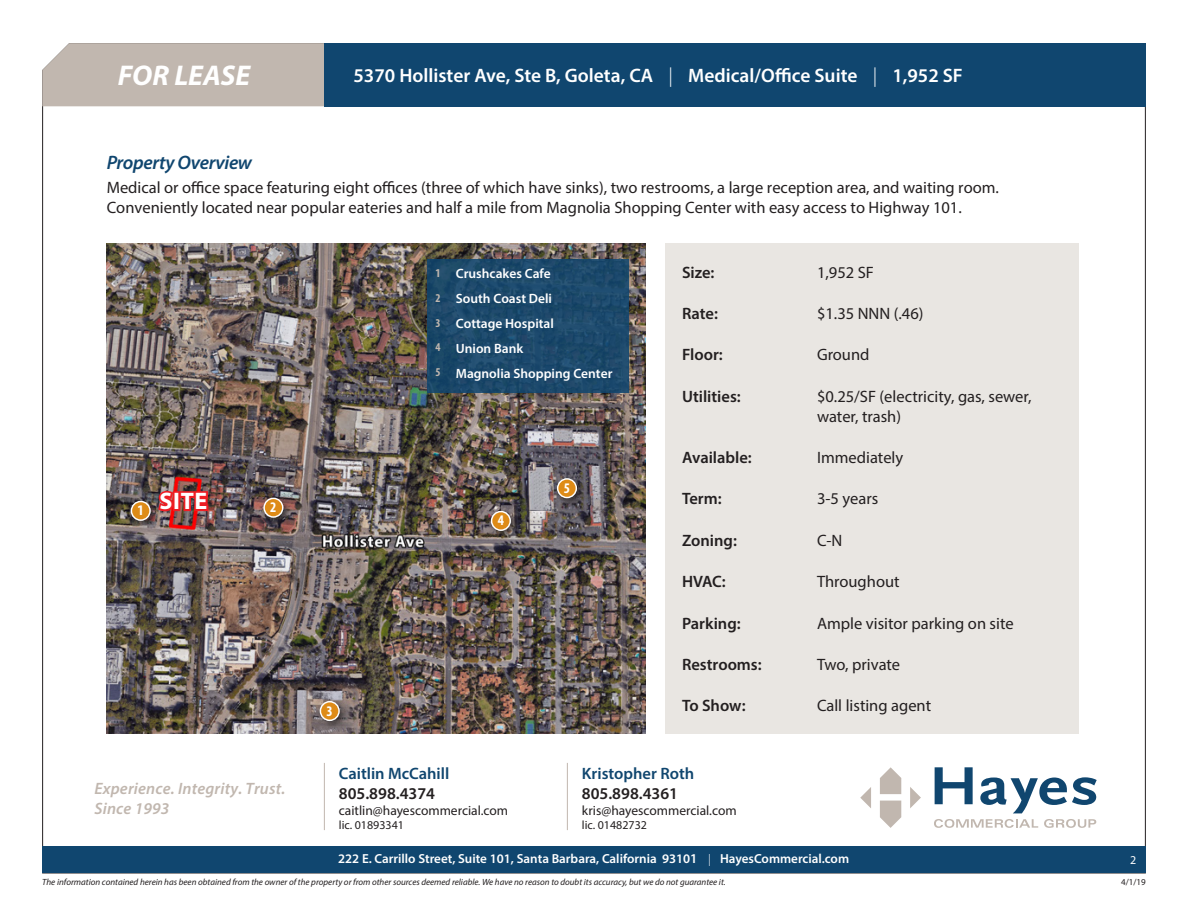
<style>
.page{position:relative;width:1188px;height:918px;background:#fff}
.page>*{position:absolute;margin:0;border:0;box-sizing:border-box;transform-origin:0 0}
.t1{font:italic 700 28.65px "Myriad Pro";color:#fff}
.t2{font:700 24px "Myriad Pro";color:#fff}
.t3{font:600 19.5px "Myriad Pro";color:#fff}
.t4{font:italic 600 19.5px "Myriad Pro";letter-spacing:-.02em;color:#10466f}
._11_Body_11{font:16.5px/19.8px "Myriad Pro";color:#231f20}
._11_Property_Info_11{font:16.5px/19.8px "Myriad Pro";color:#231f20}
._11_Property_Info_11-2{font:600 16.5px "Myriad Pro";color:#231f20}
.t5{font:italic 600 16.5px/19.8px "Myriad Pro";letter-spacing:.01em;color:#c1b7af}
.t6{font:600 16.5px "Myriad Pro";color:#10466f}
.t7{font:700 condensed 14.7px "Myriad Pro";color:#fff}
.t8{font:600 13.5px "Myriad Pro";color:#fff}
.t9{font:13.5px "Myriad Pro";color:#231f20}
.t10{font:600 13.2px "Myriad Pro";color:#fff}
.t11{font:12px "Myriad Pro";color:#231f20}
.t12{font:12px "Myriad Pro";color:#fff}
.t13{font:italic 9px "Myriad Pro";color:#231f20}
.t14{font:9px "Myriad Pro";color:#231f20}
.s1{font-weight:700;font-stretch:condensed;font-size:12px;color:#c1b7af}
.s2{font-size:13.5px}
.s3{font-size:12px}
</style>
<div class="page">
<img style="left:42px;top:106px;width:1104px;height:768px">
<hr style="left:324px;top:763px;width:1px;height:67px;background:#c1b7af">
<hr style="left:567px;top:763px;width:1px;height:67px;background:#c1b7af">
<div style="left:324px;top:43px;width:822px;height:63px;background:#10466f"></div>
<div style="left:42px;top:43px;width:282px;height:63px;background:#c1b7af"></div>
<div style="left:42px;top:846px;width:1104px;height:27px;background:#10466f"></div>
<h1 class="t1" style="left:118px;top:57px;width:134px">FOR LEASE</h1>
<p class="t3" style="left:354px;top:63px;width:611px">5370 Hollister Ave, Ste B, Goleta, CA | Medical/Office Suite | 1,952 SF</p>
<p class="t4" style="left:107px;top:150px;width:147px">Property Overview</p>
<p class="_11_Body_11" style="left:107px;top:177px;width:894px">Medical or office space featuring eight offices (three of which have sinks), two restrooms, a large reception area, and waiting room.<br>Conveniently located near popular eateries and half a mile from Magnolia Shopping Center with easy access to Highway 101.</p>
<p class="t7" style="left:138px;top:501px;width:8px">1</p>
<p class="t2" style="left:159px;top:486px;width:49px">SITE</p>
<p class="t7" style="left:270px;top:498px;width:8px">2</p>
<p class="t5" style="left:94px;top:778px;width:192px">Experience. Integrity. Trust.<br>Since 1993</p>
<p class="t7" style="left:327px;top:702px;width:8px">3</p>
<p class="t8" style="left:436px;top:265px;width:117px"><span class="s1">1</span> Crushcakes Cafe</p>
<p class="t8" style="left:436px;top:290px;width:118px"><span class="s1">2</span> South Coast Deli</p>
<p class="t8" style="left:436px;top:315px;width:120px"><span class="s1">3</span> Cottage Hospital</p>
<p class="t8" style="left:436px;top:340px;width:89px"><span class="s1">4</span> Union Bank</p>
<p class="t8" style="left:436px;top:365px;width:178px"><span class="s1">5</span> Magnolia Shopping Center</p>
<p class="t7" style="left:498px;top:511px;width:8px">4</p>
<p class="t7" style="left:564px;top:479px;width:8px">5</p>
<p class="_11_Property_Info_11-2" style="left:682px;top:261px;width:34px">Size:</p>
<p class="_11_Property_Info_11" style="left:817px;top:262px;width:58px">1,952 SF</p>
<p class="_11_Property_Info_11-2" style="left:682px;top:303px;width:37px">Rate:</p>
<p class="_11_Property_Info_11" style="left:817px;top:303px;width:108px">$1.35 NNN (.46)</p>
<p class="_11_Property_Info_11-2" style="left:682px;top:344px;width:42px">Floor:</p>
<p class="_11_Property_Info_11" style="left:817px;top:345px;width:54px">Ground</p>
<p class="_11_Property_Info_11-2" style="left:682px;top:386px;width:60px">Utilities:</p>
<p class="_11_Property_Info_11" style="left:817px;top:386px;width:216px">$0.25/SF (electricity, gas, sewer, water, trash)</p>
<p class="_11_Property_Info_11-2" style="left:682px;top:447px;width:71px">Available:</p>
<p class="_11_Property_Info_11" style="left:817px;top:447px;width:88px">Immediately</p>
<p class="_11_Property_Info_11-2" style="left:682px;top:488px;width:41px">Term:</p>
<p class="_11_Property_Info_11" style="left:817px;top:489px;width:63px">3-5 years</p>
<p class="_11_Property_Info_11-2" style="left:682px;top:530px;width:56px">Zoning:</p>
<p class="_11_Property_Info_11" style="left:817px;top:530px;width:27px">C-N</p>
<p class="_11_Property_Info_11-2" style="left:682px;top:571px;width:45px">HVAC:</p>
<p class="_11_Property_Info_11" style="left:817px;top:571px;width:84px">Throughout</p>
<p class="_11_Property_Info_11-2" style="left:682px;top:612px;width:60px">Parking:</p>
<p class="_11_Property_Info_11" style="left:817px;top:613px;width:198px">Ample visitor parking on site</p>
<p class="_11_Property_Info_11-2" style="left:682px;top:654px;width:81px">Restrooms:</p>
<p class="_11_Property_Info_11" style="left:817px;top:654px;width:85px">Two, private</p>
<p class="_11_Property_Info_11-2" style="left:682px;top:695px;width:65px">To Show:</p>
<p class="_11_Property_Info_11" style="left:817px;top:696px;width:116px">Call listing agent</p>
<p class="t6" style="left:339px;top:763px;width:112px">Caitlin McCahill</p>
<p class="_11_Property_Info_11-2" style="left:339px;top:783px;width:98px">805.898.4374</p>
<p class="t9" style="left:339px;top:802px;width:171px">caitlin@hayescommercial.com</p>
<p class="t11" style="left:339px;top:818px;width:67px">lic. 01893341</p>
<p class="t6" style="left:582px;top:763px;width:114px">Kristopher Roth</p>
<p class="_11_Property_Info_11-2" style="left:582px;top:783px;width:98px">805.898.4361</p>
<p class="t9" style="left:582px;top:802px;width:156px">kris@hayescommercial.com</p>
<p class="t11" style="left:582px;top:818px;width:67px">lic. 01482732</p>
<p class="t10" style="left:338px;top:850px;width:512px">222 E. Carrillo Street, Suite 101, Santa Barbara, California 9310<span class="s2">1</span> <span class="s3">|</span> HayesCommercial.com</p>
<p class="t12" style="left:1130px;top:853px;width:8px">2</p>
<p class="t13" style="left:42px;top:876px;width:685px">The information contained herein has been obtained from the owner of the property or from other sources deemed reliable. We have no reason to doubt its accuracy, but we do not guarantee it.</p>
<p class="t14" style="left:1121px;top:876px;width:26px">4/1/19</p>
</div>
